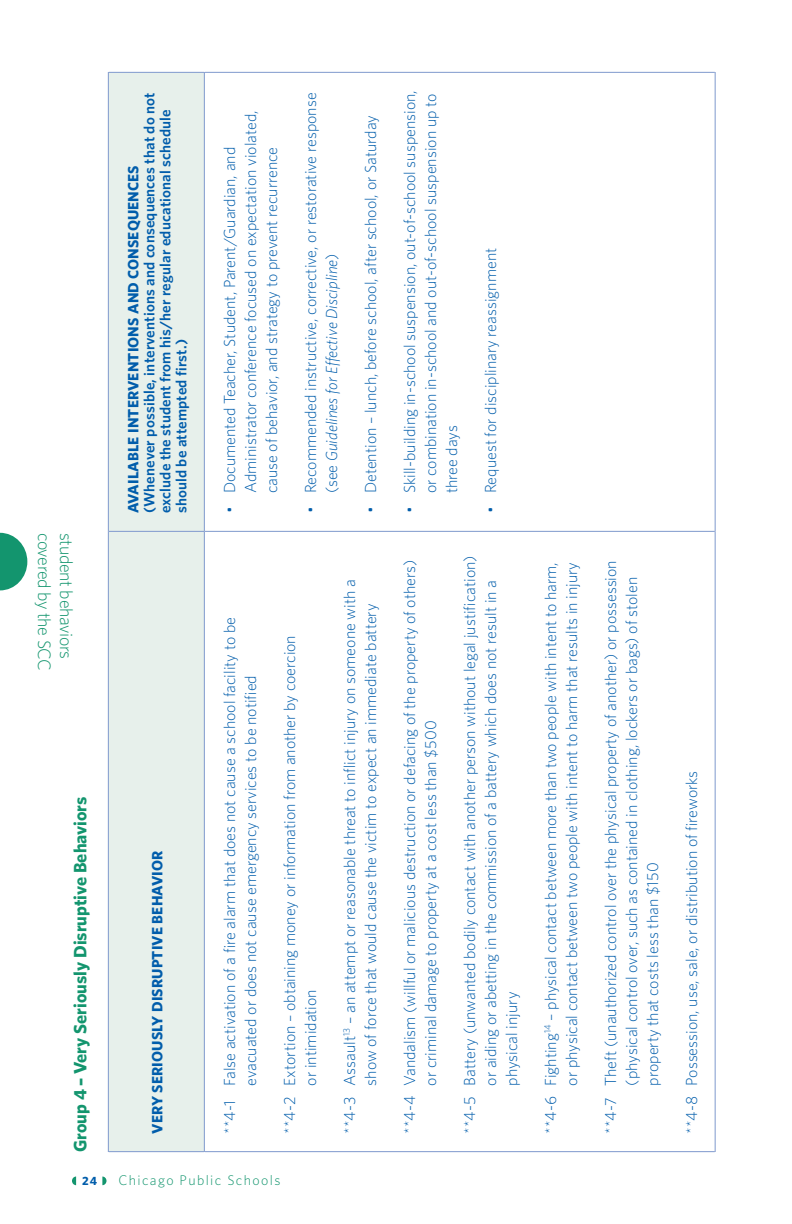
<style>
.page{position:relative;width:792px;height:1224px;background:#fff}
.page>*{position:absolute;margin:0;border:0;box-sizing:border-box;transform-origin:0 0}
.New_13_body{font:700 18px "Whitney";color:#13956e}
.t1{font:300 18px "Whitney";letter-spacing:-.02em;color:#13956e}
.Chart_Body{font:300 16px/21px "Whitney";color:#015dab}
.New_13_body-2{font:600 15px/16px "Whitney";letter-spacing:.01em;color:#015dab}
.New_13_body-3{font:700 15px "Whitney";letter-spacing:.01em;color:#015dab}
.t2{font:300 14px "Whitney";letter-spacing:.1em;color:#13956e}
.t3{font:700 12px "Whitney";color:#015dab}
.s1{font-weight:700}
.s2{font-style:italic}
</style>
<div class="page">
<svg style="left:72px;top:1177px;width:4px;height:8px"></svg>
<svg style="left:102px;top:1177px;width:5px;height:8px"></svg>
<svg style="left:0;top:533px;width:27px;height:57px"></svg>
<div style="left:109px;top:73px;width:95px;height:1078px;background:#e7f0eb"></div>
<hr style="left:109px;top:1151px;width:95px;height:1px;background:#7f99cd">
<hr style="left:108px;top:531px;width:1px;height:621px;background:#7f99cd">
<hr style="left:109px;top:531px;width:95px;height:1px;background:#7f99cd">
<hr style="left:108px;top:72px;width:1px;height:459px;background:#7f99cd">
<hr style="left:109px;top:72px;width:95px;height:1px;background:#7f99cd">
<hr style="left:205px;top:1151px;width:510px;height:1px;background:#7f99cd">
<hr style="left:204px;top:531px;width:1px;height:621px;background:#7f99cd">
<hr style="left:715px;top:531px;width:1px;height:621px;background:#7f99cd">
<hr style="left:205px;top:531px;width:510px;height:1px;background:#7f99cd">
<hr style="left:204px;top:72px;width:1px;height:459px;background:#7f99cd">
<hr style="left:205px;top:72px;width:510px;height:1px;background:#7f99cd">
<hr style="left:715px;top:72px;width:1px;height:459px;background:#7f99cd">
<p class="t1" style="left:56px;top:533px;width:139px;rotate:90deg">covered by the SCC</p>
<p class="t1" style="left:78px;top:533px;width:128px;rotate:90deg">student behaviors</p>
<p class="New_13_body" style="left:68px;top:1152px;width:357px;rotate:-90deg">Group 4 – Very Seriously Disruptive Behaviors</p>
<p class="New_13_body-2" style="left:125px;top:513px;width:422px;rotate:-90deg"><span class="s1">AVAILABLE INTERVENTIONS AND CONSEQUENCES </span>(Whenever possible, interventions and consequences that do not exclude the student from his/her regular educational schedule should be attempted first.)</p>
<p class="New_13_body-3" style="left:147px;top:1134px;width:285px;rotate:-90deg">VERY SERIOUSLY DISRUPTIVE BEHAVIOR</p>
<p class="Chart_Body" style="left:219px;top:493px;width:384px;text-indent:-20px;rotate:-90deg">• Documented Teacher, Student, Parent/Guardian, and<br>Administrator conference focused on expectation violated, cause of behavior, and strategy to prevent recurrence</p>
<p class="Chart_Body" style="left:300px;top:493px;width:402px;text-indent:-20px;rotate:-90deg">• Recommended instructive, corrective, or restorative response (see <span class="s2">Guidelines for Effective Discipline</span>)</p>
<p class="Chart_Body" style="left:360px;top:513px;width:400px;rotate:-90deg">• Detention – lunch, before school, after school, or Saturday</p>
<p class="Chart_Body" style="left:219px;top:1086px;width:470px;text-indent:-48px;rotate:-90deg">**4-1 False activation of a fire alarm that does not cause a school facility to be evacuated or does not cause emergency services to be notified</p>
<p class="Chart_Body" style="left:279px;top:1086px;width:452px;text-indent:-48px;rotate:-90deg">**4-2 Extortion – obtaining money or information from another by coercion or intimidation</p>
<p class="Chart_Body" style="left:339px;top:1086px;width:508px;text-indent:-48px;rotate:-90deg">**4-3 Assault<sup>13</sup> – an attempt or reasonable threat to inflict injury on someone with a show of force that would cause the victim to expect an immediate battery</p>
<p class="t3" style="left:82px;top:1173px;width:16px">24</p>
<p class="t2" style="left:118px;top:1171px;width:164px">Chicago Public Schools</p>
<p class="Chart_Body" style="left:399px;top:493px;width:405px;text-indent:-20px;rotate:-90deg">• Skill-building in-school suspension, out-of-school suspension, or combination in-school and out-of-school suspension up to three days</p>
<p class="Chart_Body" style="left:480px;top:513px;width:267px;rotate:-90deg">• Request for disciplinary reassignment</p>
<p class="Chart_Body" style="left:399px;top:1086px;width:527px;text-indent:-48px;rotate:-90deg">**4-4 Vandalism (willful or malicious destruction or defacing of the property of others) or criminal damage to property at a cost less than $500</p>
<p class="Chart_Body" style="left:459px;top:1086px;width:532px;text-indent:-48px;rotate:-90deg">**4-5 Battery (unwanted bodily contact with another person without legal justification) or aiding or abetting in the commission of a battery which does not result in a physical injury</p>
<p class="Chart_Body" style="left:540px;top:1134px;width:573px;text-align:right;rotate:-90deg">**4-6 Fighting<sup>14</sup> – physical contact between more than two people with intent to harm, or physical contact between two people with intent to harm that results in injury</p>
<p class="Chart_Body" style="left:600px;top:1086px;width:527px;text-indent:-48px;rotate:-90deg">**4-7 Theft (unauthorized control over the physical property of another) or possession (physical control over, such as contained in clothing, lockers or bags) of stolen property that costs less than $150</p>
<p class="Chart_Body" style="left:681px;top:1134px;width:364px;rotate:-90deg">**4-8 Possession, use, sale, or distribution of fireworks</p>
</div>
